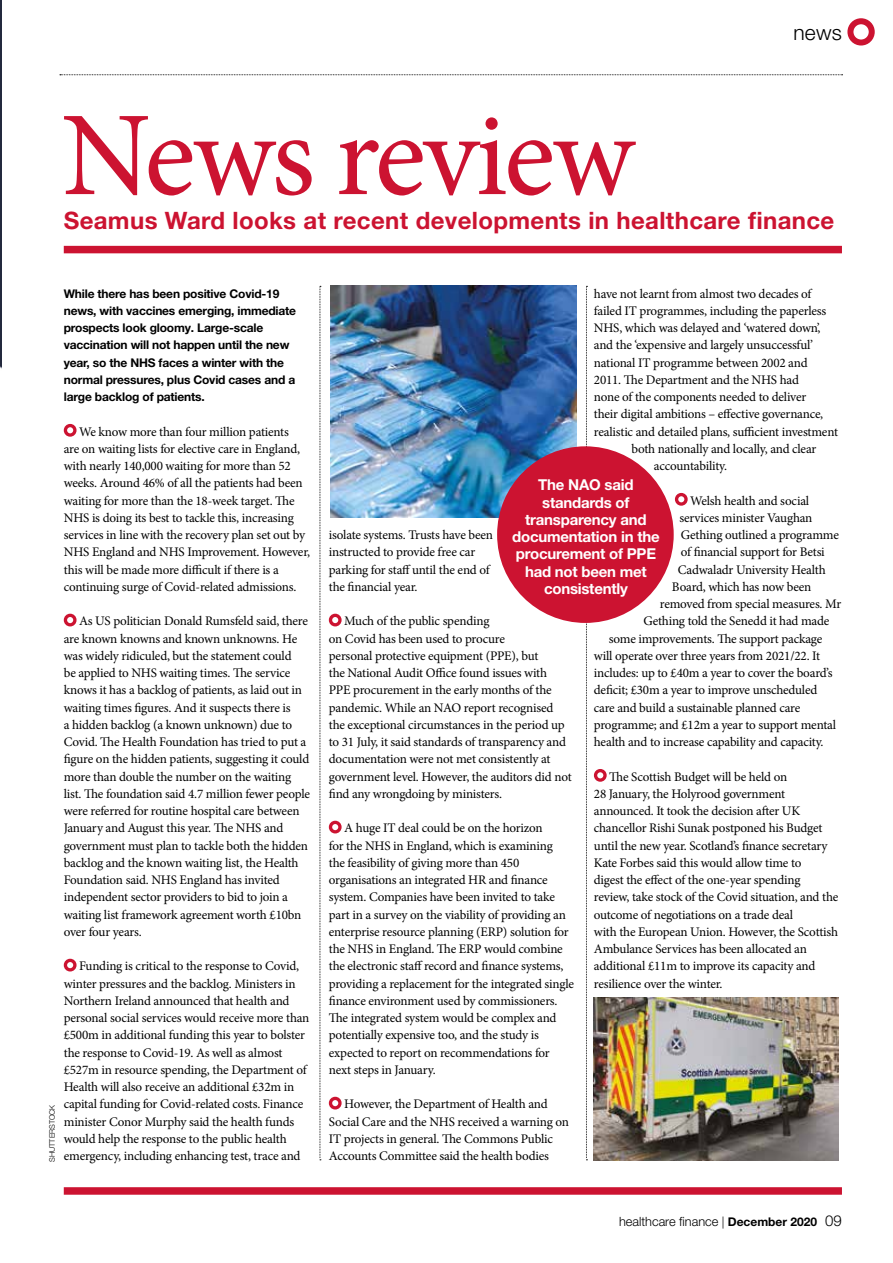
<style>
.page{position:relative;width:893px;height:1263px;background:#fff}
.page>*{position:absolute;margin:0;border:0;box-sizing:border-box;transform-origin:0 0}
.t1{font:120px "Minion Pro";letter-spacing:-.03em;color:#cc1331}
.t2{font:700 24px "Helvetica Neue LT Pro";letter-spacing:.015em;color:#cc1331}
.t3{font:300 21px "Helvetica Neue LT Pro";color:#000}
.t4{font:700 15px/17.2px "Helvetica Neue LT Pro";letter-spacing:-.015em;color:#fff;text-align:center}
.t5{font:13.2px/17.2px "Minion Pro";letter-spacing:-.015em;color:#000}
.t6{font:300 12.75px "Helvetica Neue LT Pro";color:#000}
.t7{font:700 12px/17.2px "Helvetica Neue LT Pro";letter-spacing:-.015em;color:#000}
.t8{font:300 7.5px "Helvetica Neue";letter-spacing:-.01em;color:#000}
.s1{font-size:12px}
.s2{font-weight:700;font-size:12px}
.s3{font-size:15px}
</style>
<div class="page">
<div style="left:847px;top:18px;width:28px;height:28px;border:6px solid #cc1331;border-radius:50%"></div>
<div style="left:64px;top:246px;width:778px;height:7px;background:#cc1331"></div>
<div style="left:64px;top:1187px;width:778px;height:8px;background:#cc1331"></div>
<svg style="left:60px;top:74px;width:783px;height:1px"></svg>
<div style="left:64px;top:424px;width:13px;height:13px;border:3px solid #cc1331;border-radius:50%"></div>
<div style="left:64px;top:614px;width:13px;height:12px;border:3px solid #cc1331;border-radius:50%"></div>
<div style="left:64px;top:959px;width:13px;height:12px;border:3px solid #cc1331;border-radius:50%"></div>
<div style="left:329px;top:614px;width:13px;height:12px;border:3px solid #cc1331;border-radius:50%"></div>
<div style="left:329px;top:821px;width:13px;height:12px;border:3px solid #cc1331;border-radius:50%"></div>
<div style="left:329px;top:1097px;width:13px;height:12px;border:3px solid #cc1331;border-radius:50%"></div>
<svg style="left:586px;top:286px;width:1px;height:874px"></svg>
<svg style="left:320px;top:286px;width:1px;height:874px"></svg>
<div style="left:675px;top:493px;width:13px;height:13px;border:3px solid #cc1331;border-radius:50%"></div>
<div style="left:594px;top:769px;width:13px;height:13px;border:3px solid #cc1331;border-radius:50%"></div>
<img style="left:0;top:0;width:1px;height:368px">
<img style="left:331px;top:285px;width:246px;height:232px">
<div style="left:497px;top:446px;width:177px;height:177px;background:#cc1331;border-radius:50%"></div>
<img style="left:594px;top:997px;width:245px;height:163px">
<h3 class="t3" style="left:793px;top:19px;width:50px">news</h3>
<h1 class="t1" style="left:62px;top:75px;width:574px">News review</h1>
<h2 class="t2" style="left:64px;top:205px;width:772px">Seamus Ward looks at recent developments in healthcare finance</h2>
<p class="t8" style="left:48px;top:1161px;width:58px;rotate:-90deg">SHUTTERSTOCK</p>
<p class="t7" style="left:64px;top:284px;width:234px">While there has been positive Covid-19 news, with vaccines emerging, immediate prospects look gloomy. Large-scale vaccination will not happen until the new year, so the NHS faces a winter with the normal pressures, plus Covid cases and a large backlog of patients.</p>
<p class="t5" style="left:64px;top:423px;width:248px;text-indent:15px">We know more than four million patients<br>are on waiting lists for elective care in England, with nearly 140,000 waiting for more than 52 weeks. Around 46% of all the patients had been waiting for more than the 18-week target. The NHS is doing its best to tackle this, increasing services in line with the recovery plan set out by NHS England and NHS Improvement. However, this will be made more difficult if there is a continuing surge of Covid-related admissions.</p>
<p class="t5" style="left:64px;top:613px;width:248px;text-indent:15px">As US politician Donald Rumsfeld said, there are known knowns and known unknowns. He was widely ridiculed, but the statement could<br>be applied to NHS waiting times. The service knows it has a backlog of patients, as laid out in waiting times figures. And it suspects there is<br>a hidden backlog (a known unknown) due to Covid. The Health Foundation has tried to put a figure on the hidden patients, suggesting it could more than double the number on the waiting list. The foundation said 4.7 million fewer people were referred for routine hospital care between January and August this year. The NHS and government must plan to tackle both the hidden backlog and the known waiting list, the Health Foundation said. NHS England has invited independent sector providers to bid to join a waiting list framework agreement worth £10bn over four years.</p>
<p class="t5" style="left:64px;top:958px;width:247px;text-indent:15px">Funding is critical to the response to Covid, winter pressures and the backlog. Ministers in Northern Ireland announced that health and personal social services would receive more than £500m in additional funding this year to bolster the response to Covid-19. As well as almost £527m in resource spending, the Department of Health will also receive an additional £32m in capital funding for Covid-related costs. Finance minister Conor Murphy said the health funds would help the response to the public health emergency, including enhancing test, trace and</p>
<p class="t5" style="left:594px;top:285px;width:219px">have not learnt from almost two decades of</p>
<p class="t5" style="left:594px;top:302px;width:234px">failed IT programmes, including the paperless</p>
<p class="t5" style="left:594px;top:319px;width:228px">NHS, which was delayed and ‘watered down’,</p>
<p class="t5" style="left:594px;top:337px;width:221px">and the ‘expensive and largely unsuccessful’</p>
<p class="t5" style="left:594px;top:354px;width:215px">national IT programme between 2002 and</p>
<p class="t5" style="left:594px;top:371px;width:207px">2011. The Department and the NHS had</p>
<p class="t5" style="left:594px;top:388px;width:214px">none of the components needed to deliver</p>
<p class="t5" style="left:594px;top:406px;width:231px">their digital ambitions – effective governance,</p>
<p class="t5" style="left:594px;top:423px;width:246px">realistic and detailed plans, sufficient investment</p>
<p class="t5" style="left:631px;top:440px;width:187px">both nationally and locally, and clear</p>
<p class="t5" style="left:654px;top:457px;width:75px">accountability.</p>
<p class="t5" style="left:690px;top:492px;width:121px">Welsh health and social</p>
<p class="t5" style="left:679px;top:509px;width:135px">services minister Vaughan</p>
<p class="t5" style="left:681px;top:526px;width:160px">Gething outlined a programme</p>
<p class="t5" style="left:681px;top:544px;width:145px">of financial support for Betsi</p>
<p class="t5" style="left:678px;top:561px;width:149px">Cadwaladr University Health</p>
<p class="t5" style="left:672px;top:578px;width:141px">Board, which has now been</p>
<p class="t5" style="left:660px;top:595px;width:183px">removed from special measures. Mr</p>
<p class="t5" style="left:643px;top:613px;width:188px">Gething told the Senedd it had made</p>
<p class="t5" style="left:609px;top:630px;width:215px">some improvements. The support package</p>
<p class="t5" style="left:594px;top:647px;width:228px">will operate over three years from 2021/22. It</p>
<p class="t5" style="left:594px;top:664px;width:240px">includes: up to £40m a year to cover the board’s</p>
<p class="t5" style="left:594px;top:681px;width:225px">deficit; £30m a year to improve unscheduled</p>
<p class="t5" style="left:594px;top:699px;width:208px">care and build a sustainable planned care</p>
<p class="t5" style="left:594px;top:716px;width:244px">programme; and £12m a year to support mental</p>
<p class="t5" style="left:594px;top:733px;width:231px">health and to increase capability and capacity.</p>
<p class="t5" style="left:594px;top:768px;width:246px;text-indent:15px">The Scottish Budget will be held on<br>28 January, the Holyrood government announced. It took the decision after UK chancellor Rishi Sunak postponed his Budget until the new year. Scotland’s finance secretary Kate Forbes said this would allow time to<br>digest the effect of the one-year spending review, take stock of the Covid situation, and the outcome of negotiations on a trade deal<br>with the European Union. However, the Scottish Ambulance Services has been allocated an additional £11m to improve its capacity and resilience over the winter.</p>
<p class="t4" style="left:512px;top:476px;width:149px">The NAO said standards of transparency and documentation in the procurement of PPE had not been met consistently</p>
<p class="t5" style="left:329px;top:526px;width:166px">isolate systems. Trusts have been instructed to provide free car parking for staff until the end of the financial year.</p>
<p class="t5" style="left:329px;top:613px;width:244px;text-indent:15px">Much of the public spending<br>on Covid has been used to procure<br>personal protective equipment (PPE), but<br>the National Audit Office found issues with PPE procurement in the early months of the pandemic. While an NAO report recognised the exceptional circumstances in the period up to 31 July, it said standards of transparency and documentation were not met consistently at government level. However, the auditors did not find any wrongdoing by ministers.</p>
<p class="t5" style="left:329px;top:820px;width:247px;text-indent:15px">A huge IT deal could be on the horizon<br>for the NHS in England, which is examining<br>the feasibility of giving more than 450 organisations an integrated HR and finance system. Companies have been invited to take part in a survey on the viability of providing an enterprise resource planning (ERP) solution for the NHS in England. The ERP would combine the electronic staff record and finance systems, providing a replacement for the integrated single finance environment used by commissioners.<br>The integrated system would be complex and potentially expensive too, and the study is expected to report on recommendations for next steps in January.</p>
<p class="t5" style="left:329px;top:1096px;width:242px;text-indent:15px">However, the Department of Health and Social Care and the NHS received a warning on IT projects in general. The Commons Public Accounts Committee said the health bodies</p>
<p class="t6" style="left:619px;top:1213px;width:224px">healthcare finance <span class="s1">|</span> <span class="s2">December 2020</span> <span class="s3">09</span></p>
</div>
